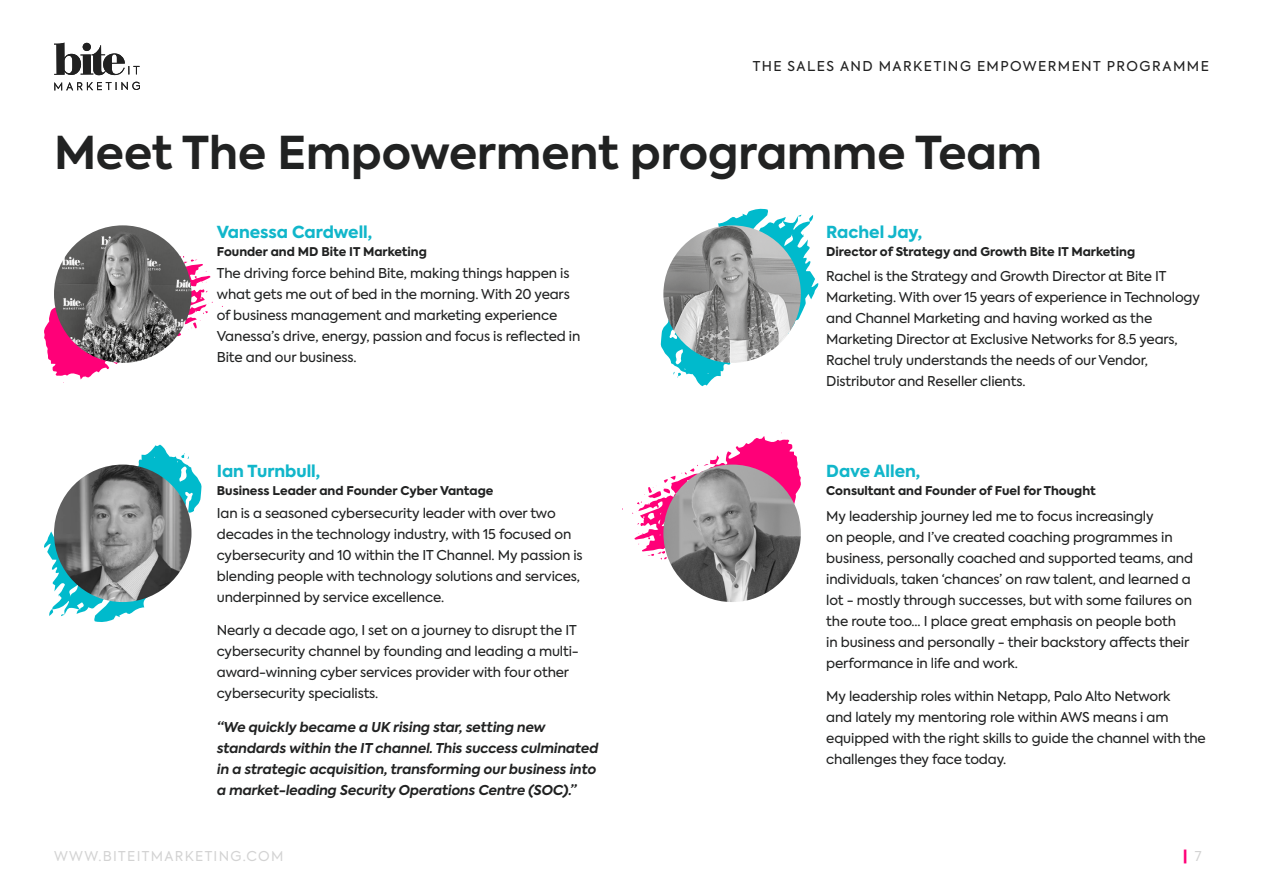
<style>
.page{position:relative;width:1263px;height:893px;background:#fff}
.page>*{position:absolute;margin:0;border:0;box-sizing:border-box;transform-origin:0 0}
.t1{font:700 45px "Axiforma";color:#212222}
.t2{font:800 16.5px "Axiforma";color:#11b6ca}
.t3{font:13.5px/21px "Axiforma";letter-spacing:-.01em;color:#212222}
.t4{font:italic 700 13.5px/21px "Axiforma";letter-spacing:-.01em;color:#212222}
.t5{font:13.5px "Axiforma";letter-spacing:.105em;color:#222}
.t6{font:13.5px "Axiforma";letter-spacing:.1em;color:#d3d3d3}
.t7{font:900 13.5px "Axiforma";color:#ff0078}
.t8{font:800 12px "Axiforma";color:#212222}
.s1{font-weight:400;color:#d3d3d3}
</style>
<div class="page">
<svg style="left:661px;top:209px;width:157px;height:177px"></svg>
<svg style="left:44px;top:445px;width:157px;height:177px"></svg>
<svg style="left:44px;top:256px;width:169px;height:127px"></svg>
<svg style="left:632px;top:433px;width:169px;height:127px"></svg>
<img style="left:54px;top:225px;width:137px;height:138px;border-radius:69px">
<img style="left:54px;top:465px;width:137px;height:137px;border-radius:69px">
<img style="left:663px;top:225px;width:138px;height:138px;border-radius:69px">
<img style="left:663px;top:465px;width:138px;height:137px;border-radius:69px">
<svg style="left:54px;top:82px;width:86px;height:8px"></svg>
<svg style="left:54px;top:43px;width:85px;height:32px"></svg>
<p class="t5" style="left:753px;top:57px;width:458px">THE SALES AND MARKETING EMPOWERMENT PROGRAMME</p>
<h1 class="t1" style="left:54px;top:122px;width:989px">Meet The Empowerment programme Team</h1>
<p class="t2" style="left:217px;top:221px;width:157px">Vanessa Cardwell,</p>
<p class="t8" style="left:217px;top:243px;width:211px">Founder and MD Bite IT Marketing</p>
<p class="t3" style="left:217px;top:263px;width:365px">The driving force behind Bite, making things happen is what gets me out of bed in the morning. With 20 years of business management and marketing experience Vanessa’s drive, energy, passion and focus is reflected in Bite and our business.</p>
<p class="t2" style="left:217px;top:460px;width:105px">Ian Turnbull,</p>
<p class="t8" style="left:217px;top:483px;width:278px">Business Leader and Founder Cyber Vantage</p>
<p class="t3" style="left:217px;top:502px;width:367px">Ian is a seasoned cybersecurity leader with over two decades in the technology industry, with 15 focused on cybersecurity and 10 within the IT Channel. My passion is blending people with technology solutions and services, underpinned by service excellence.</p>
<p class="t3" style="left:217px;top:620px;width:364px">Nearly a decade ago, I set on a journey to disrupt the IT cybersecurity channel by founding and leading a multi&shy;award-winning cyber services provider with four other cybersecurity specialists.</p>
<p class="t4" style="left:217px;top:717px;width:383px">“We quickly became a UK rising star, setting new standards within the IT channel. This success culminated in a strategic acquisition, transforming our business into a market-leading Security Operations Centre (SOC).”</p>
<p class="t2" style="left:826px;top:221px;width:97px">Rachel Jay,</p>
<p class="t8" style="left:826px;top:243px;width:310px">Director of Strategy and Growth Bite IT Marketing</p>
<p class="t3" style="left:826px;top:266px;width:375px">Rachel is the Strategy and Growth Director at Bite IT Marketing. With over 15 years of experience in Technology and Channel Marketing and having worked as the Marketing Director at Exclusive Networks for 8.5 years, Rachel truly understands the needs of our Vendor, Distributor and Reseller clients.</p>
<p class="t2" style="left:826px;top:460px;width:96px">Dave Allen,</p>
<p class="t8" style="left:826px;top:483px;width:271px">Consultant and Founder of Fuel for Thought</p>
<p class="t3" style="left:826px;top:505px;width:368px">My leadership journey led me to focus increasingly<br>on people, and I’ve created coaching programmes in business, personally coached and supported teams, and individuals, taken ‘chances’ on raw talent, and learned a lot - mostly through successes, but with some failures on the route too... I place great emphasis on people both<br>in business and personally - their backstory affects their performance in life and work.</p>
<p class="t3" style="left:826px;top:686px;width:381px">My leadership roles within Netapp, Palo Alto Network<br>and lately my mentoring role within AWS means i am equipped with the right skills to guide the channel with the challenges they face today.</p>
<p class="t6" style="left:54px;top:847px;width:231px">WWW.BITEITMARKETING.COM</p>
<p class="t7" style="left:1183px;top:846px;width:20px">| <span class="s1">7</span></p>
</div>
